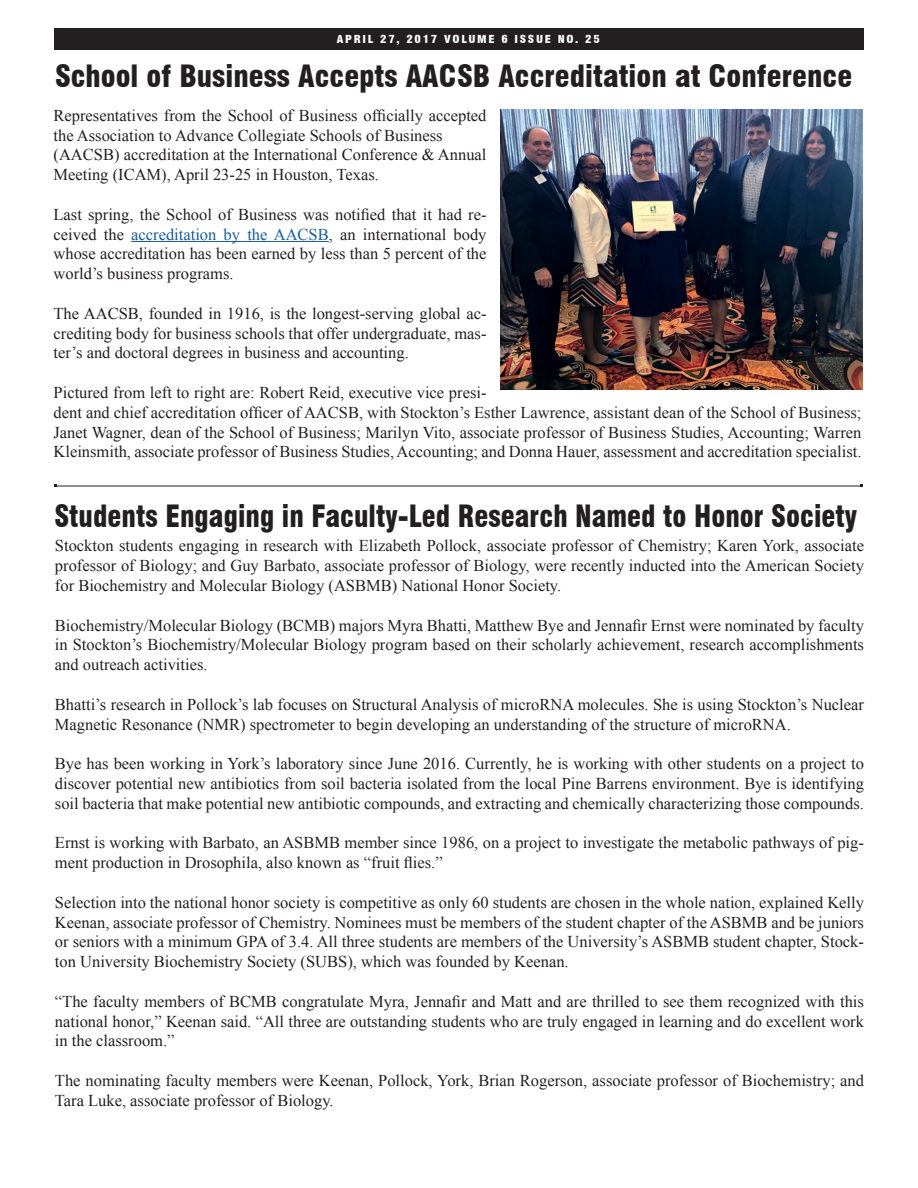
<style>
.page{position:relative;width:918px;height:1188px;background:#fff}
.page>*{position:absolute;margin:0;border:0;box-sizing:border-box;transform-origin:0 0}
.t1{font:900 condensed 30px "Swiss 721 BT";color:#231f20;scale:.94 1}
.t2{font:900 condensed 30px "Swiss 721 BT";color:#231f20}
.t3{font:16.5px/19.8px "Times New Roman";color:#231f20;text-align:justify}
.t4{font:900 condensed 10.8px "Swiss 721 BT";letter-spacing:.145em;color:#fff;scale:1.11 1}
.s1{color:#175d9e}
</style>
<div class="page">
<div style="left:54px;top:28px;width:810px;height:22px;background:#231f20"></div>
<img style="left:500px;top:110px;width:362px;height:280px">
<hr style="left:131px;top:241px;width:198px;height:1px;background:#175d9e">
<hr style="left:56px;top:486px;width:806px;height:1px;background:#231f20">
<p class="t4" style="left:337px;top:33px;width:238px">APRIL 27, 2017 VOLUME 6 ISSUE NO. 25</p>
<p class="t2" style="left:55px;top:58px;width:799px">School of Business Accepts AACSB Accreditation at Conference</p>
<p class="t3" style="left:54px;top:105px;width:434px">Representatives from the School of Business officially accepted the Association to Advance Collegiate Schools of Business</p>
<p class="t3" style="left:54px;top:145px;width:434px">(AACSB) accreditation at the International Conference &amp; Annual<br>Meeting (ICAM), April 23-25 in Houston, Texas.</p>
<p class="t3" style="left:54px;top:204px;width:434px">Last spring, the School of Business was notified that it had re&shy;ceived the <span class="s1">accreditation by the AACSB</span>, an international body whose accreditation has been earned by less than 5 percent of the world’s business programs.</p>
<p class="t3" style="left:54px;top:303px;width:434px">The AACSB, founded in 1916, is the longest-serving global ac&shy;crediting body for business schools that offer undergraduate, mas&shy;ter’s and doctoral degrees in business and accounting.</p>
<p class="t3" style="left:54px;top:382px;width:809px;text-align:left">Pictured from left to right are: Robert Reid, executive vice presi-<br>dent and chief accreditation officer of AACSB, with Stockton’s Esther Lawrence, assistant dean of the School of Business; Janet Wagner, dean of the School of Business; Marilyn Vito, associate professor of Business Studies, Accounting; Warren Kleinsmith, associate professor of Business Studies, Accounting; and Donna Hauer, assessment and accreditation specialist.</p>
<p class="t1" style="left:54px;top:498px;width:856px">Students Engaging in Faculty-Led Research Named to Honor Society</p>
<p class="t3" style="left:55px;top:536px;width:811px">Stockton students engaging in research with Elizabeth Pollock, associate professor of Chemistry; Karen York, associate professor of Biology; and Guy Barbato, associate professor of Biology, were recently inducted into the American Society for Biochemistry and Molecular Biology (ASBMB) National Honor Society.</p>
<p class="t3" style="left:55px;top:615px;width:811px">Biochemistry/Molecular Biology (BCMB) majors Myra Bhatti, Matthew Bye and Jennafir Ernst were nominated by faculty in Stockton’s Biochemistry/Molecular Biology program based on their scholarly achievement, research accomplishments and outreach activities.</p>
<p class="t3" style="left:55px;top:694px;width:811px">Bhatti’s research in Pollock’s lab focuses on Structural Analysis of microRNA molecules. She is using Stockton’s Nuclear<br>Magnetic Resonance (NMR) spectrometer to begin developing an understanding of the structure of microRNA.</p>
<p class="t3" style="left:55px;top:754px;width:811px">Bye has been working in York’s laboratory since June 2016. Currently, he is working with other students on a project to discover potential new antibiotics from soil bacteria isolated from the local Pine Barrens environment. Bye is identifying soil bacteria that make potential new antibiotic compounds, and extracting and chemically characterizing those compounds.</p>
<p class="t3" style="left:55px;top:833px;width:811px">Ernst is working with Barbato, an ASBMB member since 1986, on a project to investigate the metabolic pathways of pig&shy;ment production in Drosophila, also known as “fruit flies.”</p>
<p class="t3" style="left:55px;top:892px;width:811px">Selection into the national honor society is competitive as only 60 students are chosen in the whole nation, explained Kelly Keenan, associate professor of Chemistry. Nominees must be members of the student chapter of the ASBMB and be juniors or seniors with a minimum GPA of 3.4. All three students are members of the University’s ASBMB student chapter, Stock&shy;ton University Biochemistry Society (SUBS), which was founded by Keenan.</p>
<p class="t3" style="left:55px;top:991px;width:811px">“The faculty members of BCMB congratulate Myra, Jennafir and Matt and are thrilled to see them recognized with this national honor,” Keenan said. “All three are outstanding students who are truly engaged in learning and do excellent work in the classroom.”</p>
<p class="t3" style="left:55px;top:1070px;width:811px">The nominating faculty members were Keenan, Pollock, York, Brian Rogerson, associate professor of Biochemistry; and<br>Tara Luke, associate professor of Biology.</p>
</div>
